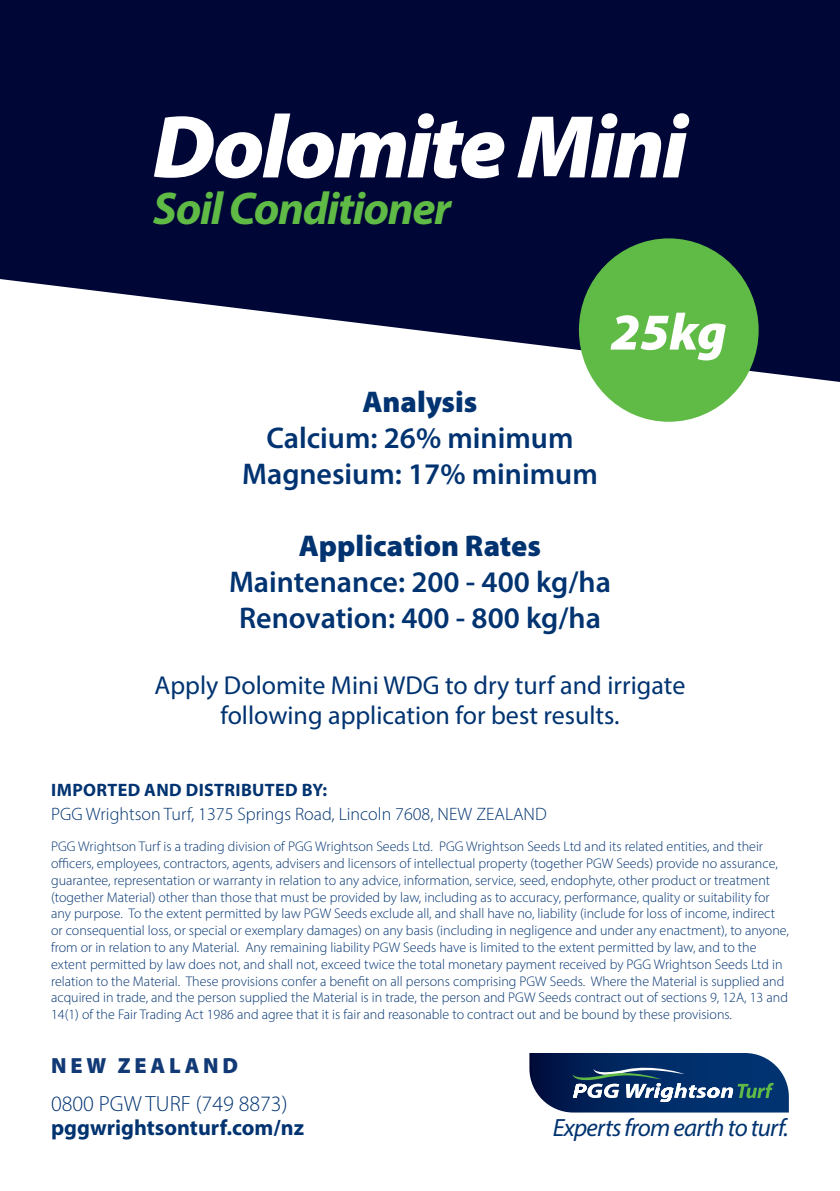
<style>
.page{position:relative;width:840px;height:1191px;background:#fff}
.page>*{position:absolute;margin:0;border:0;box-sizing:border-box;transform-origin:0 0}
.t1{font:italic 900 90px "Myriad Pro";letter-spacing:-.03em;color:#fff}
.t2{font:italic 900 52px "Myriad Pro";color:#fff}
.t3{font:italic 700 46px "Myriad Pro";letter-spacing:-.03em;color:#60bb46}
.t4{font:600 30px "Myriad Pro";color:#013371}
.t5{font:900 30px "Myriad Pro";color:#013371}
.t6{font:26px/30px "Myriad Pro";color:#013371;text-align:center}
.t7{font:italic 25px "Myriad Pro";letter-spacing:-.03em;color:#013371}
.Intro{font:700 22px/24px "Myriad Pro";color:#013371}
.CAPS_HEADING{font:900 22px "Myriad Pro";letter-spacing:.17em;color:#103975}
.t8{font:300 18px/24px "Myriad Pro";color:#013371}
.t9{font:300 14px/16.8px "Myriad Pro";color:#013371}
.s1{font-weight:700}
.s2{font-weight:300}
</style>
<div class="page">
<svg style="left:0;top:0;width:839px;height:382px;background:#212750"></svg>
<div style="left:578px;top:238px;width:180px;height:184px;background:#60bb46;border-radius:50%"></div>
<svg style="left:529px;top:1053px;width:259px;height:59px;background:#274a77"></svg>
<p class="t1" style="left:152px;top:87px;width:536px">Dolomite Mini</p>
<p class="t3" style="left:153px;top:179px;width:299px">Soil Conditioner</p>
<p class="t5" style="left:362px;top:382px;width:116px">Analysis</p>
<p class="t4" style="left:266px;top:419px;width:308px">Calcium: 26% minimum</p>
<p class="t4" style="left:242px;top:455px;width:357px">Magnesium: 17% minimum</p>
<p class="t2" style="left:610px;top:297px;width:117px">25kg</p>
<p class="t5" style="left:299px;top:526px;width:243px">Application Rates</p>
<p class="t4" style="left:229px;top:563px;width:383px">Maintenance: 200 - 400 kg/ha</p>
<p class="t4" style="left:239px;top:599px;width:363px">Renovation: 400 - 800 kg/ha</p>
<p class="t6" style="left:154px;top:670px;width:532px">Apply Dolomite Mini WDG to dry turf and irrigate following application for best results.</p>
<p class="t8" style="left:51px;top:777px;width:497px"><span class="s1">IMPORTED AND DISTRIBUTED BY:<br></span>PGG Wrightson Turf, 1375 Springs Road, Lincoln 7608, NEW ZEALAND</p>
<p class="t9" style="left:51px;top:838px;width:739px">PGG Wrightson Turf is a trading division of PGG Wrightson Seeds Ltd. PGG Wrightson Seeds Ltd and its related entities, and their officers, employees, contractors, agents, advisers and licensors of intellectual property (together PGW Seeds) provide no assurance, guarantee, representation or warranty in relation to any advice, information, service, seed, endophyte, other product or treatment (together Material) other than those that must be provided by law, including as to accuracy, performance, quality or suitability for any purpose. To the extent permitted by law PGW Seeds exclude all, and shall have no, liability (include for loss of income, indirect or consequential loss, or special or exemplary damages) on any basis (including in negligence and under any enactment), to anyone, from or in relation to any Material. Any remaining liability PGW Seeds have is limited to the extent permitted by law, and to the extent permitted by law does not, and shall not, exceed twice the total monetary payment received by PGG Wrightson Seeds Ltd in relation to the Material. These provisions confer a benefit on all persons comprising PGW Seeds. Where the Material is supplied and acquired in trade, and the person supplied the Material is in trade, the person and PGW Seeds contract out of sections 9, 12A, 13 and 14(1) of the Fair Trading Act 1986 and agree that it is fair and reasonable to contract out and be bound by these provisions.</p>
<p class="CAPS_HEADING" style="left:51px;top:1050px;width:188px">NEW ZEALAND</p>
<p class="Intro" style="left:51px;top:1091px;width:254px"><span class="s2">0800 PGW TURF (749 8873) </span>pggwrightsonturf.com/nz</p>
<p class="t7" style="left:552px;top:1111px;width:237px">Experts from earth to turf.</p>
</div>
